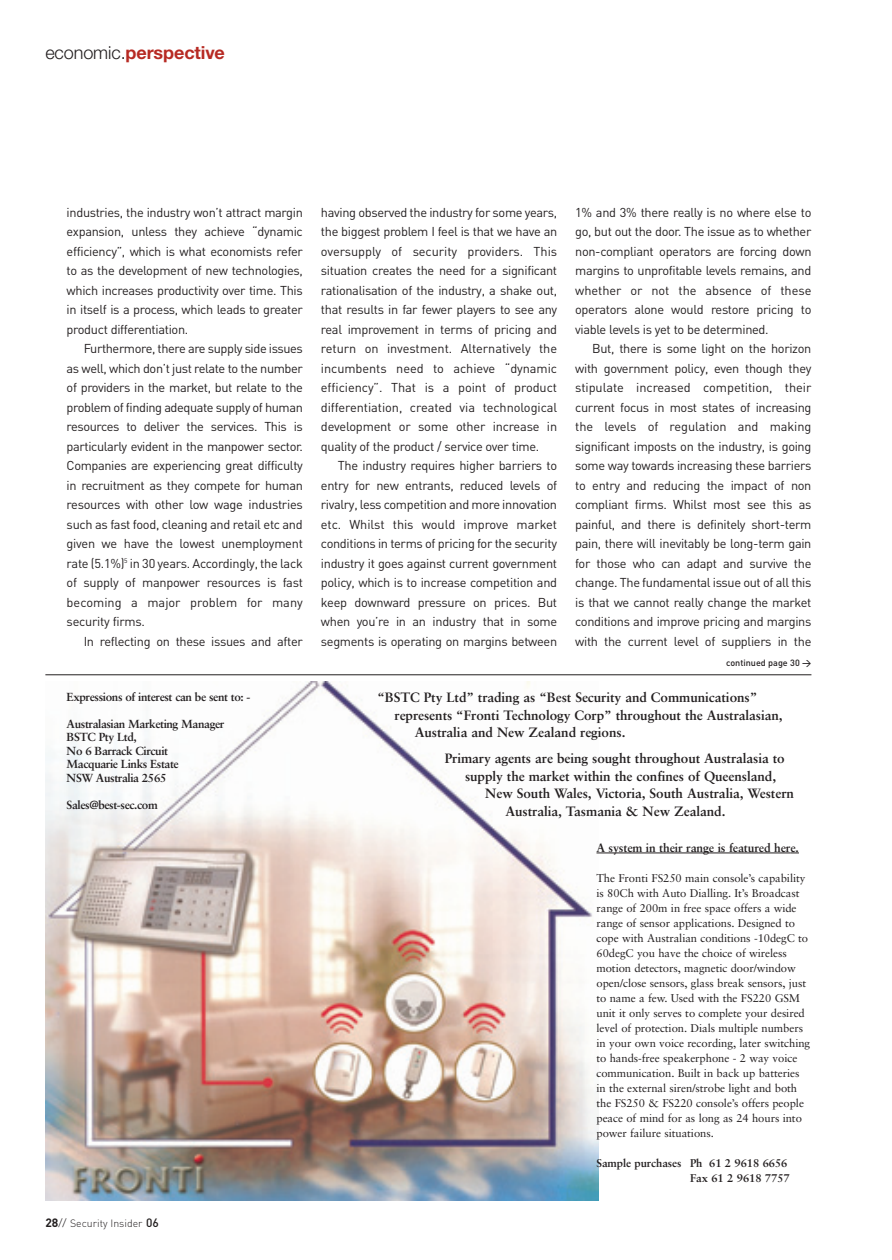
<style>
.page{position:relative;width:892px;height:1260px;background:#fff}
.page>*{position:absolute;margin:0;border:0;box-sizing:border-box;transform-origin:0 0}
.t1{font:700 18px "Helvetica Neue";letter-spacing:-.005em;color:#b72a23}
.t2{font:700 13.5px "Sabon";letter-spacing:-.005em;color:#231f20}
.t3{font:12.75px/19.5px "DIN";letter-spacing:-.025em;color:#231f20;text-align:justify}
.t4{font:700 12px "Sabon";letter-spacing:-.01em;color:#231f20}
.t5{font:700 11.7px/13.5px "Sabon";letter-spacing:-.035em;color:#231f20}
.t6{font:11.25px/15px "Sabon";letter-spacing:-.005em;color:#231f20}
.t7{font:700 11.25px/15px "Sabon";letter-spacing:-.005em;color:#231f20;text-align:right}
.t8{font:300 10.5px "DIN";color:#231f20}
.t9{font:500 9px "DIN";color:#231f20}
.s1{font-weight:300;color:#231f20}
.s2{font-weight:700;font-size:12px}
.s3{font-family:"Helvetica Neue";font-size:12px}
.s4{font-weight:500;font-size:12px}
</style>
<div class="page">
<img style="left:45px;top:674px;width:767px;height:527px">
<h1 class="t1" style="left:45px;top:46px;width:181px"><span class="s1">economic.</span>perspective</h1>
<p class="t3" style="left:67px;top:204px;width:238px">industries, the industry won’t attract margin expansion, unless they achieve “dynamic efficiency”, which is what economists refer to as the development of new technologies, which increases productivity over time. This in itself is a process, which leads to greater product differentiation.</p>
<p class="t3" style="left:67px;top:340px;width:238px;text-indent:17px">Furthermore, there are supply side issues as well, which don’t just relate to the number of providers in the market, but relate to the problem of finding adequate supply of human resources to deliver the services. This is particularly evident in the manpower sector.<br>Companies are experiencing great difficulty in recruitment as they compete for human resources with other low wage industries such as fast food, cleaning and retail etc and given we have the lowest unemployment rate (5.1%)<sup>5</sup> in 30 years. Accordingly, the lack of supply of manpower resources is fast becoming a major problem for many security firms.</p>
<p class="t3" style="left:84px;top:633px;width:220px">In reflecting on these issues and after</p>
<p class="t5" style="left:67px;top:691px;width:185px">Expressions of interest can be sent to: -</p>
<p class="t5" style="left:67px;top:718px;width:159px">Australasian Marketing Manager<br>BSTC Pty Ltd,<br>No 6 Barrack Circuit<br>Macquarie Links Estate<br>NSW Australia 2565</p>
<p class="t5" style="left:67px;top:799px;width:93px">Sales@best-sec.com</p>
<p class="t8" style="left:45px;top:1219px;width:115px"><span class="s2">28</span><span class="s3">//</span> Security Insider <span class="s4">06</span></p>
<p class="t3" style="left:321px;top:204px;width:238px">having observed the industry for some years, the biggest problem I feel is that we have an oversupply of security providers. This situation creates the need for a significant rationalisation of the industry, a shake out, that results in far fewer players to see any real improvement in terms of pricing and return on investment. Alternatively the incumbents need to achieve “dynamic efficiency”. That is a point of product differentiation, created via technological development or some other increase in quality of the product / service over time.</p>
<p class="t3" style="left:321px;top:457px;width:238px;text-indent:17px">The industry requires higher barriers to entry for new entrants, reduced levels of rivalry, less competition and more innovation etc. Whilst this would improve market conditions in terms of pricing for the security industry it goes against current government policy, which is to increase competition and keep downward pressure on prices. But when you’re in an industry that in some segments is operating on margins between</p>
<p class="t3" style="left:575px;top:204px;width:238px">1% and 3% there really is no where else to go, but out the door. The issue as to whether non-compliant operators are forcing down margins to unprofitable levels remains, and whether or not the absence of these operators alone would restore pricing to viable levels is yet to be determined.</p>
<p class="t3" style="left:575px;top:340px;width:238px;text-indent:17px">But, there is some light on the horizon with government policy, even though they stipulate increased competition, their current focus in most states of increasing the levels of regulation and making significant imposts on the industry, is going some way towards increasing these barriers to entry and reducing the impact of non compliant firms. Whilst most see this as painful, and there is definitely short-term pain, there will inevitably be long-term gain for those who can adapt and survive the change. The fundamental issue out of all this is that we cannot really change the market conditions and improve pricing and margins with the current level of suppliers in the</p>
<p class="t9" style="left:726px;top:659px;width:87px">continued page 30 &gt;</p>
<p class="t2" style="left:377px;top:692px;width:381px">“BSTC Pty Ltd” trading as “Best Security and Communications”</p>
<p class="t2" style="left:394px;top:709px;width:389px">represents “Fronti Technology Corp” throughout the Australasian,</p>
<p class="t2" style="left:414px;top:727px;width:212px">Australia and New Zealand regions.</p>
<p class="t2" style="left:444px;top:753px;width:341px">Primary agents are being sought throughout Australasia to</p>
<p class="t2" style="left:465px;top:770px;width:312px">supply the market within the confines of Queensland,</p>
<p class="t2" style="left:485px;top:788px;width:310px">New South Wales, Victoria, South Australia, Western</p>
<p class="t2" style="left:505px;top:805px;width:221px">Australia, Tasmania &amp; New Zealand.</p>
<p class="t4" style="left:596px;top:843px;width:204px">A system in their range is featured here.</p>
<p class="t6" style="left:596px;top:871px;width:215px">The Fronti FS250 main console’s capability is 80Ch with Auto Dialling. It’s Broadcast range of 200m in free space offers a wide range of sensor applications. Designed to cope with Australian conditions -10degC to 60degC you have the choice of wireless motion detectors, magnetic door/window open/close sensors, glass break sensors, just to name a few. Used with the FS220 GSM unit it only serves to complete your desired level of protection. Dials multiple numbers in your own voice recording, later switching to hands-free speakerphone - 2 way voice communication. Built in back up batteries in the external siren/strobe light and both the FS250 &amp; FS220 console’s offers people peace of mind for as long as 24 hours into power failure situations.</p>
<p class="t7" style="left:596px;top:1156px;width:195px">Sample purchases Ph 61 2 9618 6656<br>Fax 61 2 9618 7757</p>
</div>
